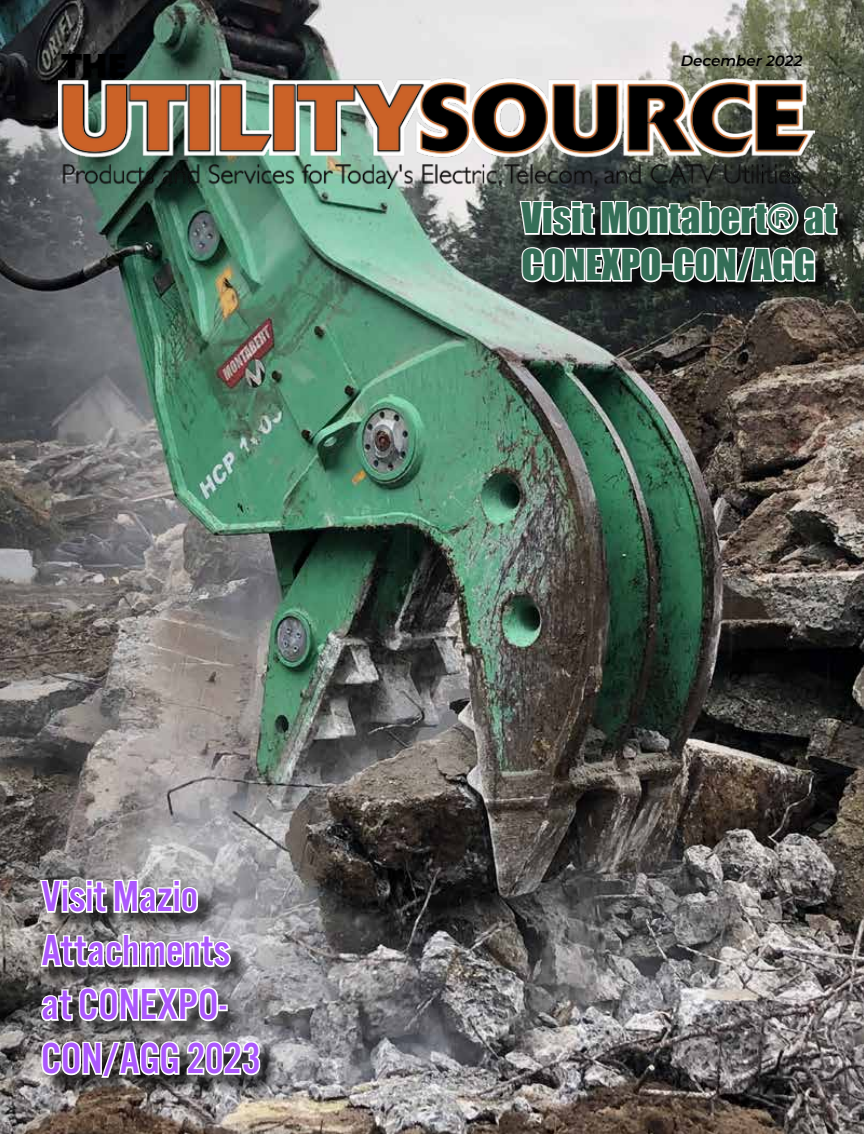
<style>
.page{position:relative;width:864px;height:1134px;background:#fff}
.page>*{position:absolute;margin:0;border:0;box-sizing:border-box;transform-origin:0 0}
.t1{font:45px/54px "Alternate Got No 3 D";color:#ab58fd}
.t2{font:39px/46.8px "Impact";color:#346e57}
.t3{font:italic 600 15px "Montserrat";color:#000}
</style>
<div class="page">
<img style="left:0;top:0;width:864px;height:1134px">
<img style="left:58px;top:54px;width:756px;height:135px">
<div style="left:523px;top:203px;width:333px;height:98px;background:#000;opacity:.75"></div>
<svg style="left:518px;top:167px;width:321px;height:118px"></svg>
<div style="left:43px;top:882px;width:235px;height:214px;background:#000;opacity:.75"></div>
<svg style="left:38px;top:863px;width:195px;height:106px"></svg>
<svg style="left:40px;top:984px;width:180px;height:39px"></svg>
<div style="left:218px;top:1005px;width:10px;height:6px;border:3px solid #fff"></div>
<svg style="left:39px;top:1032px;width:223px;height:47px"></svg>
<p class="t1" style="left:41px;top:871px;width:221px">Visit Mazio<br>Attachments at CONEXPO-<br>CON/AGG 2023</p>
<p class="t3" style="left:681px;top:50px;width:123px">December 2022</p>
<p class="t2" style="left:522px;top:194px;width:316px">Visit Montabert® at<br>CONEXPO-CON/AGG</p>
</div>
